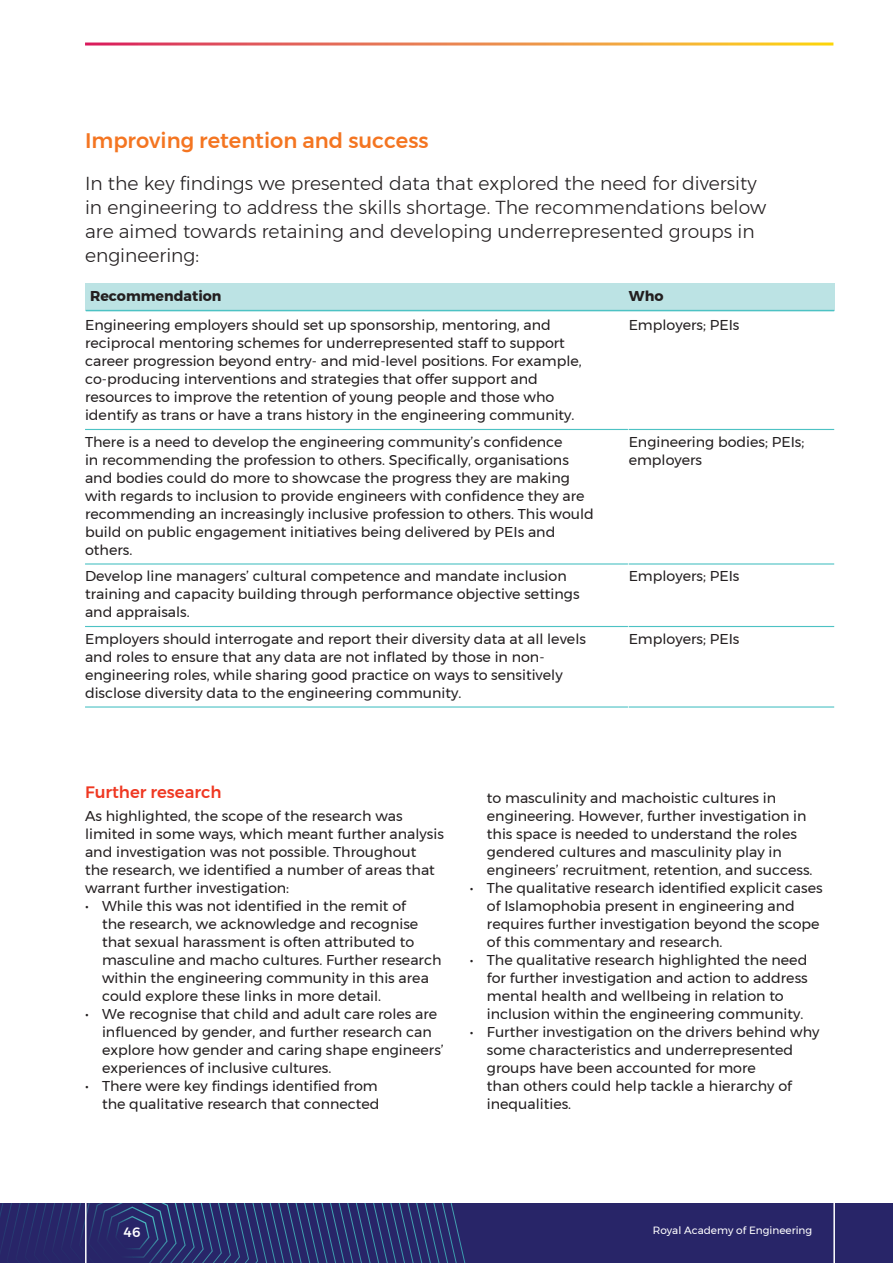
<style>
.page{position:relative;width:893px;height:1263px;background:#fff}
.page>*{position:absolute;margin:0;border:0;box-sizing:border-box;transform-origin:0 0}
.t1{font:500 21px "Montserrat";color:#f47521}
.t2{font:300 18.75px/24px "Montserrat";color:#231f20}
.t3{font:500 16.5px "Montserrat";color:#ef3822}
.t4{font:14.25px/18px "Montserrat";color:#231f20}
.t5{font:700 14.25px "Montserrat";color:#231f20}
.t6{font:500 13.5px "Montserrat";color:#fff}
.t7{font:10.5px "Montserrat";color:#fff}
</style>
<div class="page">
<div style="left:0;top:1203px;width:893px;height:60px;background:#282568"></div>
<svg style="left:0;top:1203px;width:466px;height:60px"></svg>
<hr style="left:85px;top:1193px;width:2px;height:70px;background:#fff">
<hr style="left:833px;top:1193px;width:2px;height:70px;background:#fff">
<div style="left:85px;top:283px;width:750px;height:27px;background:#bce3e4"></div>
<hr style="left:85px;top:429px;width:543px;height:1px;background:#4dc2c4">
<hr style="left:85px;top:563px;width:543px;height:1px;background:#4dc2c4">
<hr style="left:85px;top:626px;width:543px;height:1px;background:#4dc2c4">
<hr style="left:85px;top:706px;width:543px;height:1px;background:#4dc2c4">
<hr style="left:86px;top:310px;width:748px;height:1px;background:#4dc2c4">
<hr style="left:629px;top:429px;width:205px;height:1px;background:#4dc2c4">
<hr style="left:629px;top:563px;width:205px;height:1px;background:#4dc2c4">
<hr style="left:629px;top:626px;width:205px;height:1px;background:#4dc2c4">
<hr style="left:629px;top:706px;width:205px;height:1px;background:#4dc2c4">
<h1 class="t1" style="left:85px;top:124px;width:345px">Improving retention and success</h1>
<h2 class="t2" style="left:85px;top:171px;width:683px">In the key findings we presented data that explored the need for diversity in engineering to address the skills shortage. The recommendations below are aimed towards retaining and developing underrepresented groups in engineering:</h2>
<p class="t5" style="left:90px;top:285px;width:133px">Recommendation</p>
<p class="t5" style="left:629px;top:285px;width:36px">Who</p>
<p class="t4" style="left:629px;top:316px;width:112px">Employers; PEIs</p>
<p class="t4" style="left:85px;top:316px;width:498px">Engineering employers should set up sponsorship, mentoring, and reciprocal mentoring schemes for underrepresented staff to support career progression beyond entry- and mid-level positions. For example, co-producing interventions and strategies that offer support and resources to improve the retention of young people and those who identify as trans or have a trans history in the engineering community.</p>
<p class="t4" style="left:85px;top:433px;width:510px">There is a need to develop the engineering community’s confidence<br>in recommending the profession to others. Specifically, organisations and bodies could do more to showcase the progress they are making with regards to inclusion to provide engineers with confidence they are recommending an increasingly inclusive profession to others. This would build on public engagement initiatives being delivered by PEIs and others.</p>
<p class="t4" style="left:85px;top:567px;width:496px">Develop line managers’ cultural competence and mandate inclusion training and capacity building through performance objective settings and appraisals.</p>
<p class="t4" style="left:85px;top:630px;width:502px">Employers should interrogate and report their diversity data at all levels and roles to ensure that any data are not inflated by those in non&shy;engineering roles, while sharing good practice on ways to sensitively disclose diversity data to the engineering community.</p>
<p class="t4" style="left:629px;top:433px;width:177px">Engineering bodies; PEIs; employers</p>
<p class="t4" style="left:629px;top:567px;width:112px">Employers; PEIs</p>
<p class="t4" style="left:629px;top:630px;width:112px">Employers; PEIs</p>
<p class="t3" style="left:85px;top:780px;width:138px">Further research</p>
<p class="t4" style="left:85px;top:806px;width:360px">As highlighted, the scope of the research was limited in some ways, which meant further analysis and investigation was not possible. Throughout<br>the research, we identified a number of areas that warrant further investigation:</p>
<p class="t4" style="left:102px;top:896px;width:341px;text-indent:-17px">• While this was not identified in the remit of<br>the research, we acknowledge and recognise that sexual harassment is often attributed to masculine and macho cultures. Further research within the engineering community in this area could explore these links in more detail.</p>
<p class="t4" style="left:102px;top:1004px;width:343px;text-indent:-17px">• We recognise that child and adult care roles are influenced by gender, and further research can explore how gender and caring shape engineers’ experiences of inclusive cultures.</p>
<p class="t4" style="left:85px;top:1076px;width:296px;text-align:right">• There were key findings identified from the qualitative research that connected</p>
<p class="t4" style="left:487px;top:788px;width:327px">to masculinity and machoistic cultures in engineering. However, further investigation in this space is needed to understand the roles gendered cultures and masculinity play in engineers’ recruitment, retention, and success.</p>
<p class="t4" style="left:487px;top:878px;width:337px;text-indent:-17px">• The qualitative research identified explicit cases of Islamophobia present in engineering and requires further investigation beyond the scope of this commentary and research.</p>
<p class="t4" style="left:487px;top:950px;width:322px;text-indent:-17px">• The qualitative research highlighted the need for further investigation and action to address mental health and wellbeing in relation to inclusion within the engineering community.</p>
<p class="t4" style="left:487px;top:1022px;width:334px;text-indent:-17px">• Further investigation on the drivers behind why some characteristics and underrepresented groups have been accounted for more<br>than others could help tackle a hierarchy of inequalities.</p>
<p class="t6" style="left:124px;top:1222px;width:18px">46</p>
<p class="t7" style="left:653px;top:1222px;width:161px">Royal Academy of Engineering</p>
</div>
